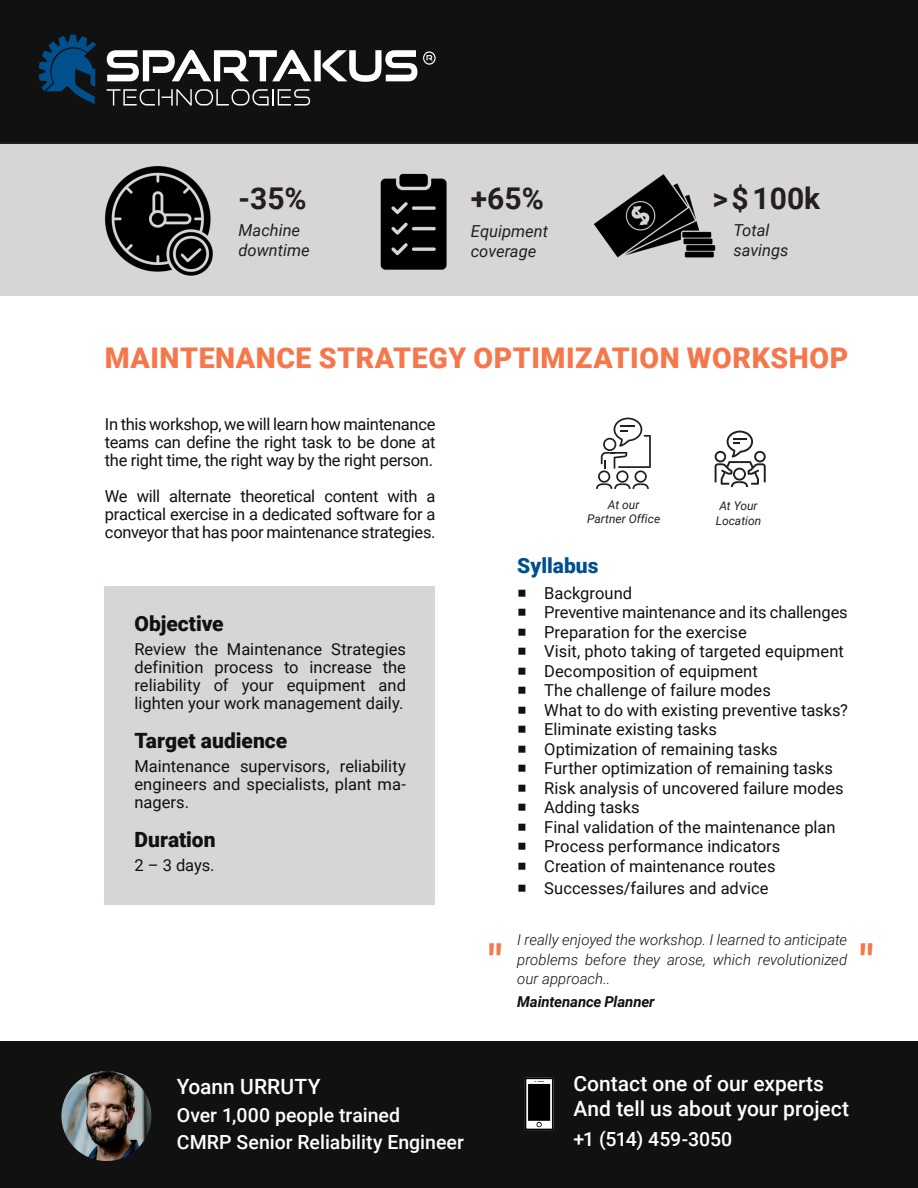
<style>
.page{position:relative;width:918px;height:1188px;background:#fff}
.page>*{position:absolute;margin:0;border:0;box-sizing:border-box;transform-origin:0 0}
.t1{font:700 45px "Roboto";color:#f4784c}
.t2{font:700 30px "Roboto";color:#231f20}
.Titre_1{font:900 28.5px "Roboto";letter-spacing:.02em;color:#f4784c}
.t3{font:500 21px/25.2px "Roboto";color:#fff}
.Titre_H2_gris{font:900 21px "Roboto";color:#111112}
.Titre_H2{font:900 21px "Roboto";color:#01508e}
.t4{font:500 19.5px "Roboto";color:#fff}
.Labeur_gris{font:16.5px/18px "Roboto";color:#111112;text-align:justify}
.t5{font:italic 16.5px/19.8px "Roboto";color:#231f20}
.Citation{font:italic 300 15px/19.5px "Roboto";color:#111112;text-align:justify}
.Citation-2{font:italic 700 15px "Roboto";letter-spacing:-.01em;color:#111112}
.t6{font:italic 12px/14.4px "Roboto";color:#231f20;text-align:center}
.s1{font-family:"Myanmar Text"}
</style>
<div class="page">
<div style="left:0;top:1042px;width:918px;height:146px;background:#111112"></div>
<div style="left:104px;top:586px;width:331px;height:318px;background:#d7d5d5"></div>
<div style="left:0;top:144px;width:918px;height:151px;background:#d7d5d5"></div>
<div style="left:0;top:0;width:918px;height:144px;background:#111112"></div>
<svg style="left:39px;top:35px;width:57px;height:69px"></svg>
<svg style="left:107px;top:50px;width:310px;height:32px"></svg>
<svg style="left:423px;top:51px;width:13px;height:14px"></svg>
<svg style="left:107px;top:89px;width:203px;height:17px"></svg>
<img style="left:104px;top:167px;width:109px;height:109px">
<img style="left:380px;top:173px;width:67px;height:97px">
<img style="left:593px;top:174px;width:123px;height:84px">
<img style="left:524px;top:1077px;width:30px;height:54px">
<svg style="left:596px;top:418px;width:55px;height:71px"></svg>
<svg style="left:715px;top:431px;width:51px;height:56px"></svg>
<img style="left:61px;top:1071px;width:90px;height:90px;border-radius:45px">
<p class="t2" style="left:238px;top:177px;width:70px">-35%</p>
<p class="t5" style="left:238px;top:220px;width:73px">Machine downtime</p>
<p class="t2" style="left:471px;top:178px;width:74px">+65%</p>
<p class="t5" style="left:471px;top:220px;width:79px">Equipment coverage</p>
<p class="t2" style="left:712px;top:177px;width:109px">&gt; $ 100k</p>
<p class="t5" style="left:733px;top:220px;width:57px">Total savings</p>
<p class="Titre_1" style="left:105px;top:338px;width:745px">MAINTENANCE STRATEGY OPTIMIZATION WORKSHOP</p>
<p class="Labeur_gris" style="left:105px;top:415px;width:332px">In this workshop, we will learn how maintenance teams can define the right task to be done at the right time, the right way by the right person.</p>
<p class="Labeur_gris" style="left:105px;top:487px;width:332px">We will alternate theoretical content with a practical exercise in a dedicated software for a conveyor that has poor maintenance strategies.</p>
<p class="Titre_H2_gris" style="left:134px;top:609px;width:91px">Objective</p>
<p class="Labeur_gris" style="left:134px;top:640px;width:273px">Review the Maintenance Strategies definition process to increase the reliability of your equipment and lighten your work management daily.</p>
<p class="Titre_H2_gris" style="left:134px;top:726px;width:154px">Target audience</p>
<p class="Labeur_gris" style="left:134px;top:757px;width:273px">Maintenance supervisors, reliability engineers and specialists, plant ma&shy;nagers.</p>
<p class="Titre_H2_gris" style="left:134px;top:825px;width:83px">Duration</p>
<p class="Labeur_gris" style="left:134px;top:856px;width:82px">2 – 3 days.</p>
<p class="t6" style="left:587px;top:497px;width:75px">At our<br>Partner Office</p>
<p class="t6" style="left:716px;top:498px;width:47px">At Your<br>Location</p>
<p class="Titre_H2" style="left:517px;top:551px;width:83px">Syllabus</p>
<p class="Labeur_gris" style="left:517px;top:583px;width:117px"><span class="s1">◼</span> Background</p>
<p class="Labeur_gris" style="left:517px;top:603px;width:332px"><span class="s1">◼</span> Preventive maintenance and its challenges</p>
<p class="Labeur_gris" style="left:517px;top:622px;width:231px"><span class="s1">◼</span> Preparation for the exercise</p>
<p class="Labeur_gris" style="left:517px;top:642px;width:328px"><span class="s1">◼</span> Visit, photo taking of targeted equipment</p>
<p class="Labeur_gris" style="left:517px;top:661px;width:242px"><span class="s1">◼</span> Decomposition of equipment</p>
<p class="Labeur_gris" style="left:517px;top:681px;width:255px"><span class="s1">◼</span> The challenge of failure modes</p>
<p class="Labeur_gris" style="left:517px;top:700px;width:332px"><span class="s1">◼</span> What to do with existing preventive tasks?</p>
<p class="Labeur_gris" style="left:517px;top:720px;width:201px"><span class="s1">◼</span> Eliminate existing tasks</p>
<p class="Labeur_gris" style="left:517px;top:739px;width:262px"><span class="s1">◼</span> Optimization of remaining tasks</p>
<p class="Labeur_gris" style="left:517px;top:759px;width:317px"><span class="s1">◼</span> Further optimization of remaining tasks</p>
<p class="Labeur_gris" style="left:517px;top:778px;width:328px"><span class="s1">◼</span> Risk analysis of uncovered failure modes</p>
<p class="Labeur_gris" style="left:517px;top:798px;width:124px"><span class="s1">◼</span> Adding tasks</p>
<p class="Labeur_gris" style="left:517px;top:817px;width:320px"><span class="s1">◼</span> Final validation of the maintenance plan</p>
<p class="Labeur_gris" style="left:517px;top:837px;width:265px"><span class="s1">◼</span> Process performance indicators</p>
<p class="Labeur_gris" style="left:517px;top:856px;width:260px"><span class="s1">◼</span> Creation of maintenance routes</p>
<p class="Labeur_gris" style="left:517px;top:878px;width:253px"><span class="s1">◼</span> Successes/failures and advice</p>
<p class="Citation" style="left:517px;top:930px;width:332px">I really enjoyed the workshop. I learned to anticipate problems before they arose, which revolutionized our approach..</p>
<p class="Citation-2" style="left:517px;top:991px;width:139px">Maintenance Planner</p>
<p class="t1" style="left:488px;top:929px;width:16px">"</p>
<p class="t1" style="left:859px;top:929px;width:16px">"</p>
<p class="t3" style="left:177px;top:1073px;width:145px">Yoann URRUTY</p>
<p class="t4" style="left:177px;top:1101px;width:225px">Over 1,000 people trained</p>
<p class="t4" style="left:177px;top:1129px;width:289px">CMRP Senior Reliability Engineer</p>
<p class="t3" style="left:573px;top:1070px;width:277px">Contact one of our experts<br>And tell us about your project</p>
<p class="t4" style="left:573px;top:1125px;width:160px">+1 (514) 459-3050</p>
</div>
